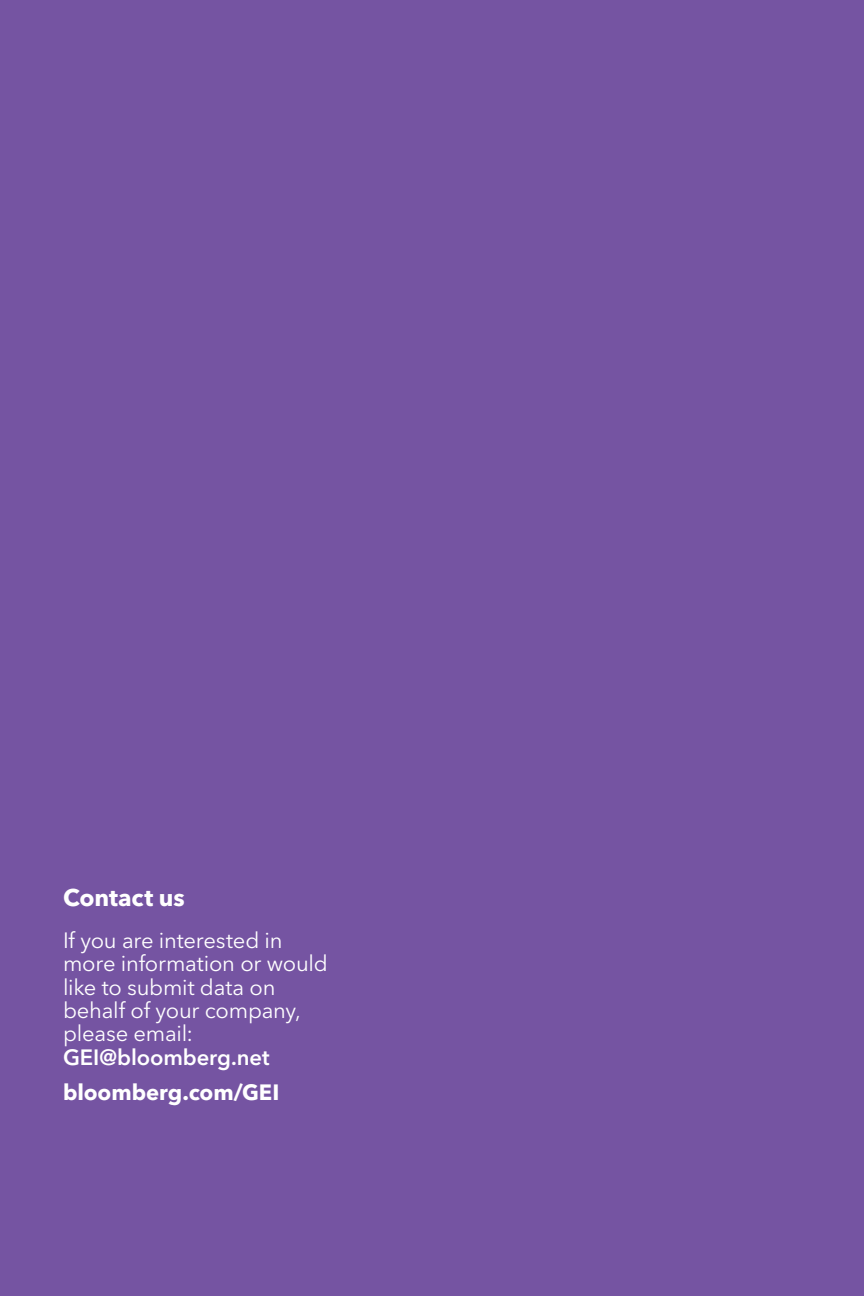
<style>
.page{position:relative;width:864px;height:1296px;background:#7554a2}
.page>*{position:absolute;margin:0;border:0;box-sizing:border-box;transform-origin:0 0}
.Subtitle{font:700 24px "Avenir Next P For BBG";letter-spacing:-.005em;color:#fff}
.Subtitle-2{font:22px/23.4px "Avenir Next P For BBG";letter-spacing:-.01em;color:#fff}
.Subtitle-3{font:700 22px "Avenir Next P For BBG";letter-spacing:-.005em;color:#fff}
.s1{font-weight:600}
</style>
<div class="page">
<p class="Subtitle" style="left:63px;top:883px;width:123px">Contact us</p>
<p class="Subtitle-2" style="left:63px;top:929px;width:266px">If you are interested in more information or would like to submit data on behalf of your company, please email:<br><span class="s1">GEI@bloomberg.net</span></p>
<p class="Subtitle-3" style="left:63px;top:1078px;width:218px">bloomberg.com/GEI</p>
</div>
